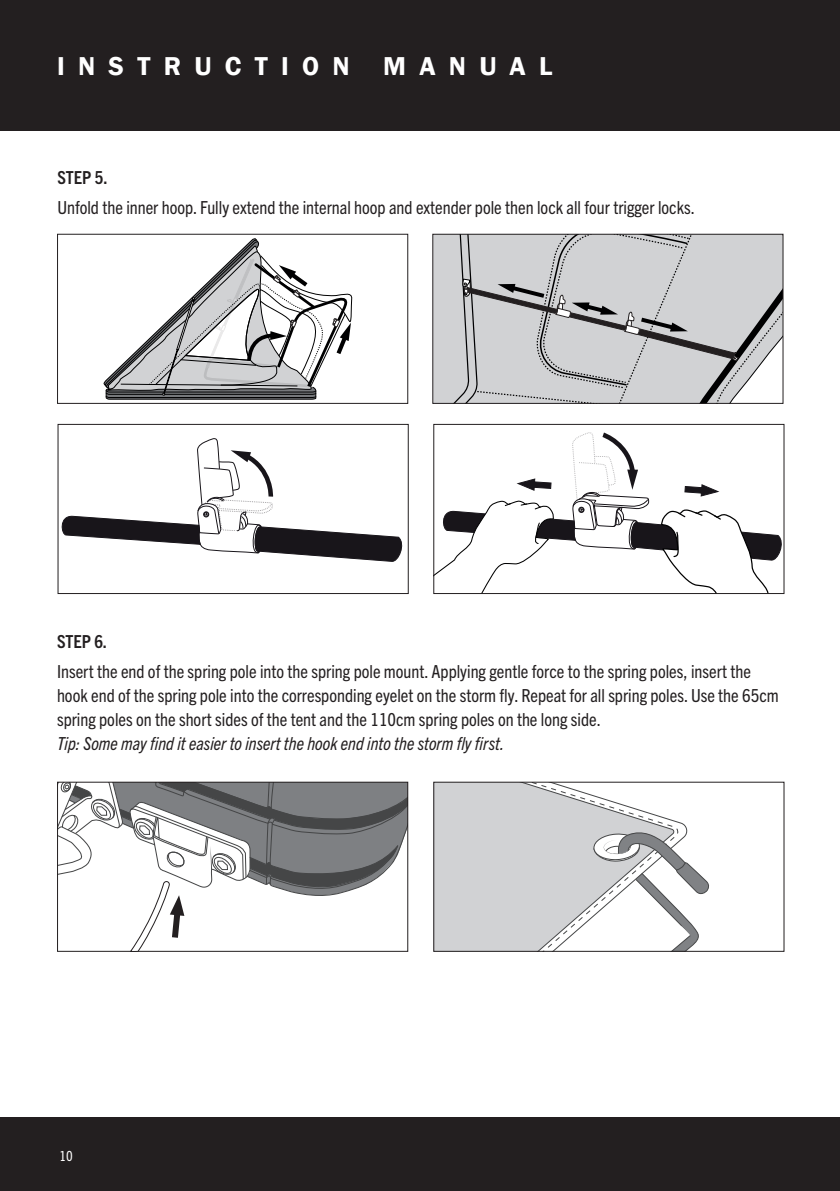
<style>
.page{position:relative;width:840px;height:1191px;background:#fff}
.page>*{position:absolute;margin:0;border:0;box-sizing:border-box;transform-origin:0 0}
.t1{font:600 26.6px "Franklin Gothic";letter-spacing:.5em;color:#fff}
.Darche_Body{font:condensed 18px/24px "Trade Gothic Next LT Pro";color:#231f20}
.Darche_Body-2{font:700 condensed 18px "Trade Gothic Next LT Pro";color:#231f20}
.t2{font:condensed 14px "Trade Gothic Next SR Pro";color:#fff}
.s1{font-style:italic}
</style>
<div class="page">
<div style="left:0;top:1117px;width:839px;height:74px;background:#231f20"></div>
<div style="left:0;top:0;width:839px;height:130px;background:#231f20"></div>
<svg style="left:57px;top:782px;width:350px;height:170px"></svg>
<svg style="left:103px;top:238px;width:249px;height:161px"></svg>
<div style="left:57px;top:234px;width:351px;height:170px;border:1px solid #231f20"></div>
<svg style="left:61px;top:438px;width:342px;height:124px"></svg>
<div style="left:57px;top:424px;width:351px;height:170px;border:1px solid #231f20"></div>
<svg style="left:434px;top:236px;width:347px;height:166px;background:#c2c3c5"></svg>
<div style="left:432px;top:234px;width:351px;height:170px;border:1px solid #231f20"></div>
<svg style="left:435px;top:432px;width:347px;height:160px"></svg>
<div style="left:433px;top:424px;width:351px;height:170px;border:1px solid #231f20"></div>
<div style="left:435px;top:783px;width:27px;height:166px;background:#d1d2d4"></div>
<svg style="left:462px;top:783px;width:248px;height:166px"></svg>
<h1 class="t1" style="left:57px;top:49px;width:496px">INSTRUCTION MANUAL</h1>
<p class="Darche_Body-2" style="left:57px;top:165px;width:52px">STEP 5.</p>
<p class="Darche_Body" style="left:57px;top:194px;width:638px">Unfold the inner hoop. Fully extend the internal hoop and extender pole then lock all four trigger locks.</p>
<p class="Darche_Body-2" style="left:57px;top:629px;width:52px">STEP 6.</p>
<p class="Darche_Body" style="left:57px;top:658px;width:722px">Insert the end of the spring pole into the spring pole mount. Applying gentle force to the spring poles, insert the hook end of the spring pole into the corresponding eyelet on the storm fly. Repeat for all spring poles. Use the 65cm spring poles on the short sides of the tent and the 110cm spring poles on the long side.<br><span class="s1">Tip: Some may find it easier to insert the hook end into the storm fly first.</span></p>
<p class="t2" style="left:60px;top:1146px;width:15px">10</p>
</div>
